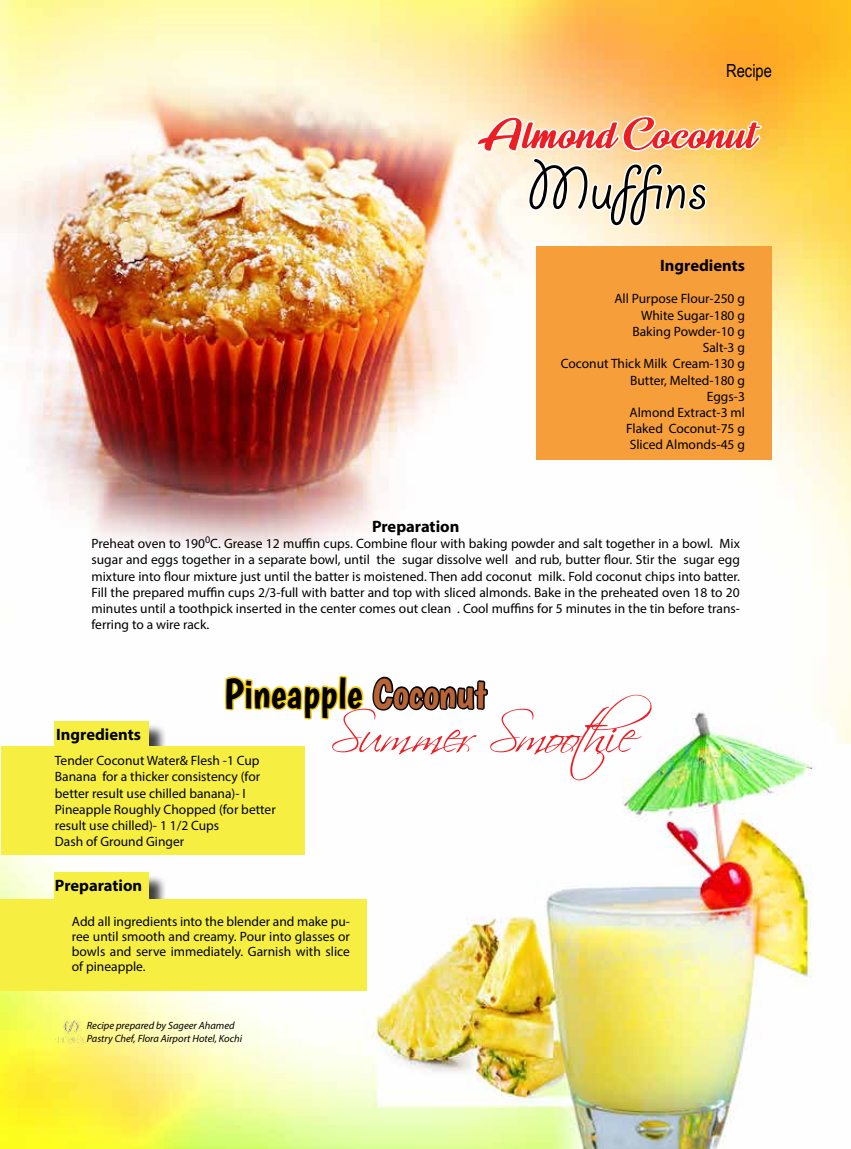
<style>
.page{position:relative;width:851px;height:1149px;background:#fff}
.page>*{position:absolute;margin:0;border:0;box-sizing:border-box;transform-origin:0 0}
.t1{font:69px "Giddyup Std";color:#000}
.t2{font:61.5px "Lemon Jelly Personal Use";color:#ed1d24}
.t3{font:51px "Scriptina";letter-spacing:-.07em;color:#ed1d24}
.t4{font:42px "Boogaloo";color:#000}
.t5{font:18px "Arial Narrow";color:#000}
.t6{font:700 16.5px "Myriad Pro";color:#000}
.t7{font:13.5px/16.2px "Myriad Pro";color:#000;text-align:justify}
.t8{font:italic 10.5px/12.6px "Myriad Pro";color:#000}
.s1{color:#b86436}
</style>
<div class="page">
<img style="left:0;top:0;width:850px;height:1148px">
<div style="left:56px;top:723px;width:111px;height:42px;background:#000;opacity:.75"></div>
<div style="left:54px;top:721px;width:94px;height:26px;background:#f6ef42"></div>
<div style="left:56px;top:874px;width:111px;height:43px;background:#000;opacity:.75"></div>
<div style="left:54px;top:872px;width:94px;height:26px;background:#f6ef42"></div>
<div style="left:1px;top:746px;width:303px;height:108px;background:#f6ef42"></div>
<div style="left:536px;top:246px;width:236px;height:213px;background:#f69e39"></div>
<div style="left:1px;top:898px;width:366px;height:92px;background:#f6ef42"></div>
<svg style="left:223px;top:673px;width:142px;height:48px"></svg>
<svg style="left:371px;top:675px;width:118px;height:36px"></svg>
<svg style="left:474px;top:96px;width:289px;height:208px"></svg>
<img style="left:56px;top:1019px;width:28px;height:28px">
<h3 class="t5" style="left:726px;top:57px;width:47px">Recipe</h3>
<h2 class="t2" style="left:479px;top:88px;width:279px">Almond Coconut</h2>
<h1 class="t1" style="left:528px;top:150px;width:181px">Muffins</h1>
<p class="t6" style="left:660px;top:255px;width:86px">Ingredients</p>
<p class="t7" style="left:560px;top:290px;width:186px;text-align:right">All Purpose Flour-250 g<br>White Sugar-180 g<br>Baking Powder-10 g<br>Salt-3 g<br>Coconut Thick Milk Cream-130 g<br>Butter, Melted-180 g<br>Eggs-3<br>Almond Extract-3 ml<br>Flaked Coconut-75 g<br>Sliced Almonds-45 g</p>
<p class="t6" style="left:372px;top:515px;width:89px">Preparation</p>
<p class="t7" style="left:91px;top:535px;width:650px">Preheat oven to 190<sup>0</sup>C. Grease 12 muffin cups. Combine flour with baking powder and salt together in a bowl. Mix sugar and eggs together in a separate bowl, until the sugar dissolve well and rub, butter flour. Stir the sugar egg mixture into flour mixture just until the batter is moistened. Then add coconut milk. Fold coconut chips into batter.<br>Fill the prepared muffin cups 2/3-full with batter and top with sliced almonds. Bake in the preheated oven 18 to 20 minutes until a toothpick inserted in the center comes out clean . Cool muffins for 5 minutes in the tin before trans&shy;ferring to a wire rack.</p>
<h3 class="t4" style="left:224px;top:668px;width:264px">Pineapple <span class="s1">Coconut</span></h3>
<h3 class="t3" style="left:330px;top:704px;width:323px">Summer Smoothi e</h3>
<p class="t6" style="left:56px;top:723px;width:86px">Ingredients</p>
<p class="t7" style="left:55px;top:752px;width:222px;text-align:left">Tender Coconut Water&amp; Flesh -1 Cup Banana for a thicker consistency (for better result use chilled banana)- I Pineapple Roughly Chopped (for better result use chilled)- 1 1/2 Cups<br>Dash of Ground Ginger</p>
<p class="t6" style="left:55px;top:874px;width:89px">Preparation</p>
<p class="t7" style="left:72px;top:913px;width:279px;line-height:15px">Add all ingredients into the blender and make pu&shy;ree until smooth and creamy. Pour into glasses or bowls and serve immediately. Garnish with slice of pineapple.</p>
<p class="t8" style="left:87px;top:1018px;width:157px">Recipe prepared by Sageer Ahamed<br>Pastry Chef, Flora Airport Hotel, Kochi</p>
</div>
